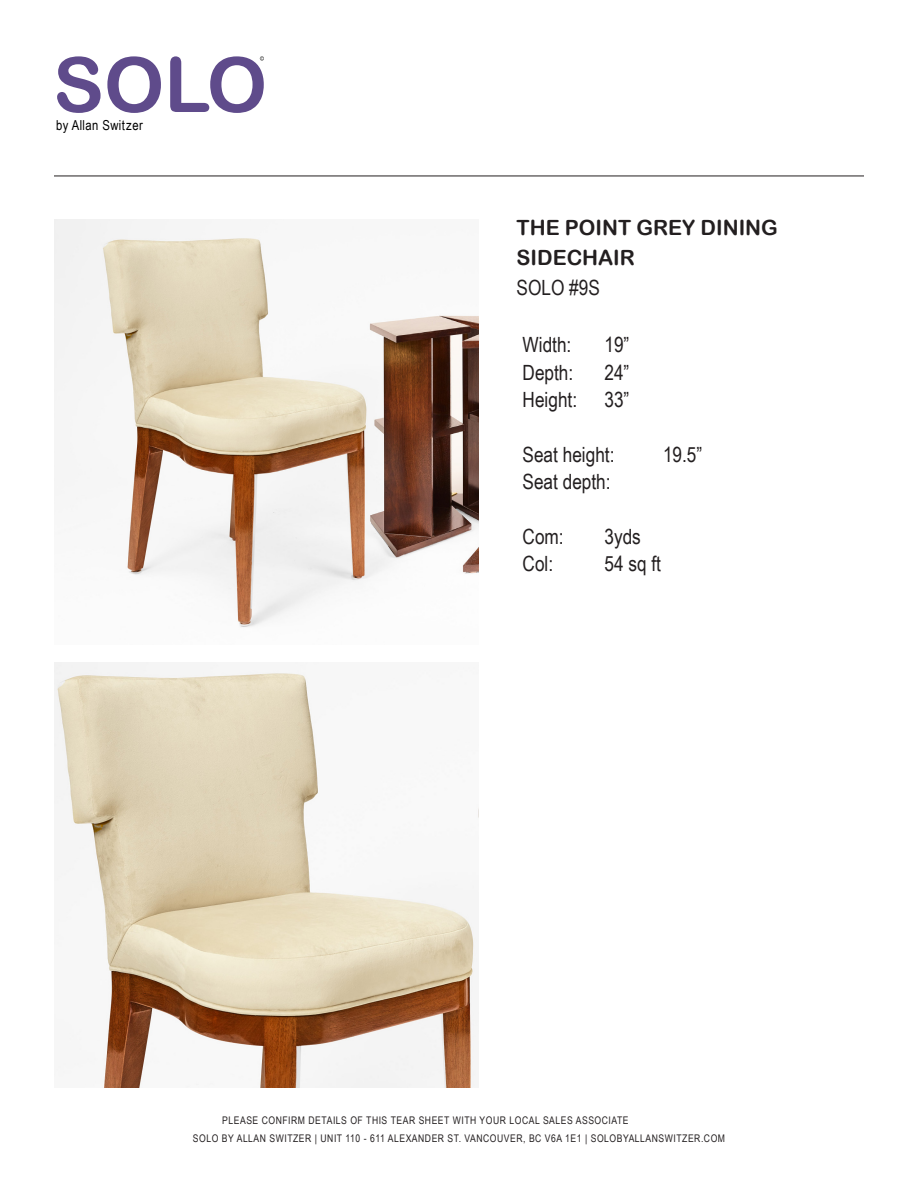
<style>
.page{position:relative;width:918px;height:1188px;background:#fff}
.page>*{position:absolute;margin:0;border:0;box-sizing:border-box;transform-origin:0 0}
.t1{font:76.35px "Arial Rounded MT Bold";color:#5f4b8b}
.Product_Details{font:21px "Arial Narrow";color:#231f20}
.Product_Name{font:21px/30px "Arial Rounded MT Bold";color:#231f20}
.t2{font:13.8px "Arial Narrow";letter-spacing:.03em;color:#000}
.t3{font:10.5px "Arial Narrow";letter-spacing:.05em;color:#231f20}
</style>
<div class="page">
<svg style="left:260px;top:56px;width:4px;height:5px"></svg>
<img style="left:54px;top:220px;width:425px;height:407px">
<img style="left:54px;top:662px;width:425px;height:425px">
<hr style="left:54px;top:176px;width:810px;height:1px;background:#231f20">
<p class="t1" style="left:53px;top:40px;width:216px">SOLO</p>
<p class="t2" style="left:56px;top:115px;width:88px">by Allan Switzer</p>
<p class="Product_Name" style="left:517px;top:212px;width:263px">THE POINT GREY DINING<br>SIDECHAIR</p>
<p class="Product_Details" style="left:517px;top:272px;width:85px">SOLO #9S</p>
<p class="Product_Details" style="left:523px;top:329px;width:50px">Width:</p>
<p class="Product_Details" style="left:604px;top:329px;width:26px">19”</p>
<p class="Product_Details" style="left:523px;top:357px;width:52px">Depth:</p>
<p class="Product_Details" style="left:604px;top:357px;width:26px">24”</p>
<p class="Product_Details" style="left:523px;top:384px;width:56px">Height:</p>
<p class="Product_Details" style="left:604px;top:384px;width:26px">33”</p>
<p class="Product_Details" style="left:523px;top:439px;width:93px">Seat height:</p>
<p class="Product_Details" style="left:663px;top:439px;width:41px">19.5”</p>
<p class="Product_Details" style="left:523px;top:466px;width:90px">Seat depth:</p>
<p class="Product_Details" style="left:523px;top:521px;width:43px">Com:</p>
<p class="Product_Details" style="left:604px;top:521px;width:38px">3yds</p>
<p class="Product_Details" style="left:523px;top:548px;width:32px">Col:</p>
<p class="Product_Details" style="left:604px;top:548px;width:58px">54 sq ft</p>
<p class="t3" style="left:222px;top:1112px;width:408px">PLEASE CONFIRM DETAILS OF THIS TEAR SHEET WITH YOUR LOCAL SALES ASSOCIATE</p>
<p class="t3" style="left:193px;top:1130px;width:534px">SOLO BY ALLAN SWITZER | UNIT 110 - 611 ALEXANDER ST. VANCOUVER, BC V6A 1E1 | SOLOBYALLANSWITZER.COM</p>
</div>
